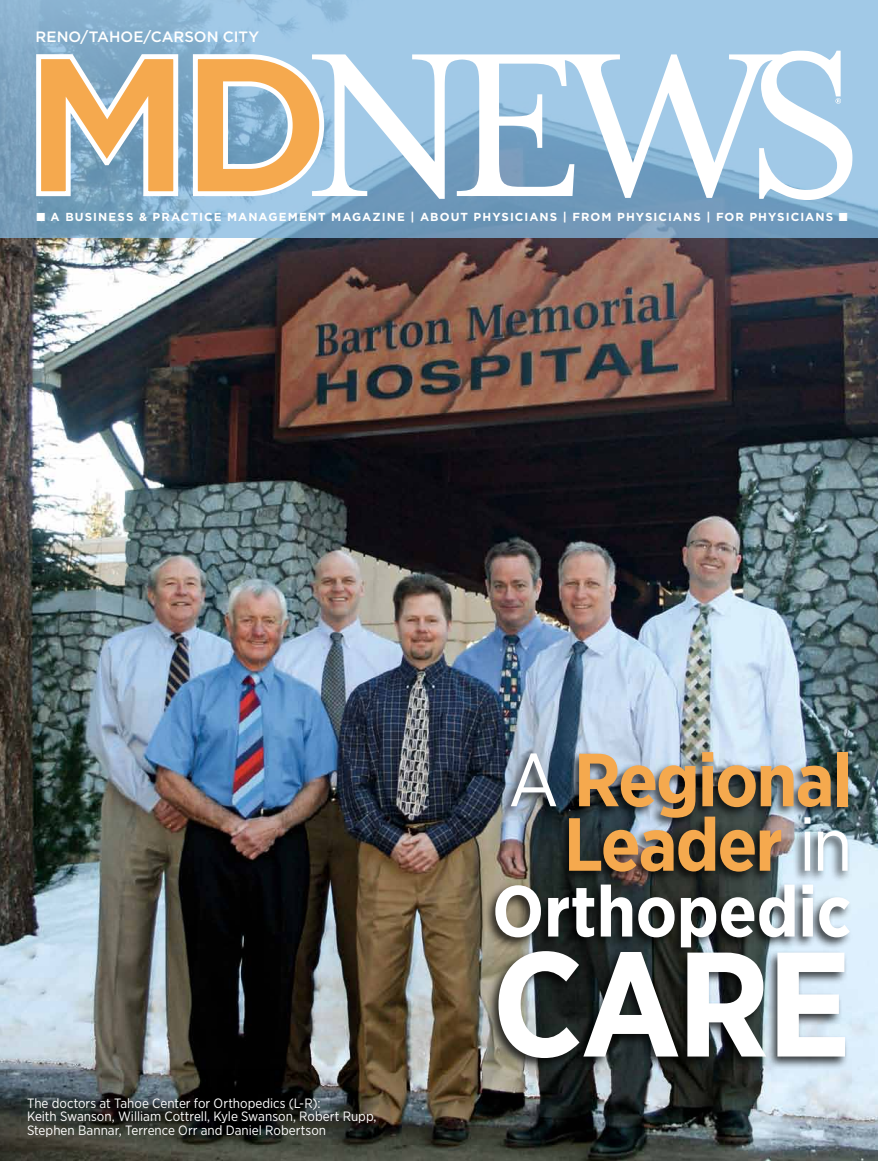
<style>
.page{position:relative;width:878px;height:1161px;background:#fff}
.page>*{position:absolute;margin:0;border:0;box-sizing:border-box;transform-origin:0 0}
.t1{font:700 148.5px "Gotham Narrow";color:#fff}
.t2{font:700 75px/64.5px "Gotham Narrow";letter-spacing:-.03em;color:#f5a94e;text-align:right}
.t3{font:700 72px "Gotham Narrow";letter-spacing:-.005em;color:#fff}
.t4{font:500 15px "Gotham";letter-spacing:.005em;color:#fff}
.t5{font:13.5px/13.5px "Gotham Narrow";color:#fff}
.t6{font:700 11.7px "Gotham";letter-spacing:.09em;color:#fff}
.s1{font-weight:400;color:#fff}
</style>
<div class="page">
<img style="left:0;top:238px;width:878px;height:923px">
<svg style="left:0;top:1069px;width:398px;height:92px;background:#373934"></svg>
<div style="left:483px;top:881px;width:369px;height:190px;background:#000;opacity:.75"></div>
<svg style="left:0;top:0;width:878px;height:238px;background:#8bb4d2"></svg>
<svg style="left:312px;top:50px;width:540px;height:150px"></svg>
<svg style="left:835px;top:98px;width:6px;height:6px"></svg>
<div style="left:498px;top:749px;width:352px;height:135px;background:#000;opacity:.75"></div>
<svg style="left:34px;top:52px;width:292px;height:147px"></svg>
<p class="t4" style="left:36px;top:27px;width:225px">RENO/TAHOE/CARSON CITY</p>
<p class="t6" style="left:37px;top:210px;width:812px">■ A BUSINESS &amp; PRACTICE MANAGEM ENT MAGAZINE | ABOUT PHYSICIANS | FROM PHYSICIANS | FOR PHYSICIANS ■</p>
<h2 class="t2" style="left:508px;top:747px;width:346px"><span class="s1">A</span> Regional<br>Leader <span class="s1">in</span></h2>
<p class="t5" style="left:27px;top:1096px;width:351px">The doctors at Tahoe Center for Orthopedics (L-R):<br>Keith Swanson, William Cottrell, Kyle Swanson, Robert Rupp,<br>Stephen Bannar, Terrence Orr and Daniel Robertson</p>
<h3 class="t3" style="left:492px;top:867px;width:361px">Orthopedic</h3>
<h1 class="t1" style="left:492px;top:914px;width:361px">Care</h1>
</div>
